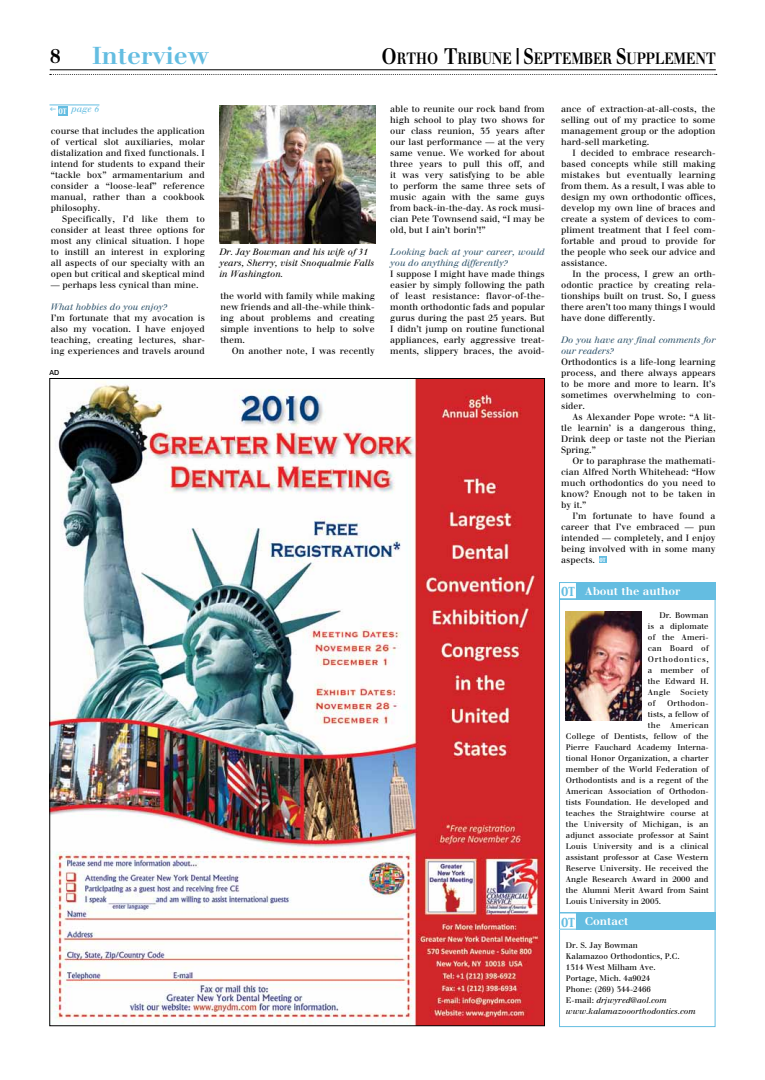
<style>
.page{position:relative;width:765px;height:1080px;background:#fff}
.page>*{position:absolute;margin:0;border:0;box-sizing:border-box;transform-origin:0 0}
.t1{font:700 24px "Walbaum";color:#64bde1}
.t2{font:700 20px "Walbaum";color:#000}
.t3{font:700 16px "Walbaum";color:#000;scale:.8 1}
.t4{font:700 11px "Walbaum";color:#fff}
.t5{font:9px/11px "Walbaum";color:#000;text-align:justify}
.t6{font:italic 9px/11px "Walbaum";letter-spacing:-.005em;color:#31556d}
.t7{font:italic 9px/11px "Walbaum";color:#000}
.t8{font:italic 9px "Walbaum";color:#64bde1}
.t9{font:8px/11px "Walbaum";color:#000;text-align:justify}
.t10{font:8px "Walbaum";letter-spacing:.025em;color:#000}
.t11{font:8px "Walbaum";letter-spacing:.03em;color:#000}
.t12{font:500 7px "Helvetica Neue";color:#000}
.s1{font-size:22px}
.s2{font-family:"Capitals";font-size:5px;color:#fff}
.s3{font-family:"Capitals";font-weight:400;color:#64bde1}
.s4{font-style:italic}
</style>
<div class="page">
<hr style="left:50px;top:69px;width:666px;height:1px;background:#000">
<svg style="left:50px;top:74px;width:667px;height:1px"></svg>
<div style="left:599px;top:556px;width:7px;height:7px;background:#64bde1"></div>
<div style="left:559px;top:599px;width:157px;height:314px;border:1px solid #64bde1"></div>
<div style="left:576px;top:582px;width:140px;height:17px;background:#64bde1"></div>
<div style="left:559px;top:582px;width:18px;height:17px;border:1px solid #64bde1"></div>
<img style="left:566px;top:611px;width:76px;height:110px">
<img style="left:51px;top:380px;width:492px;height:644px">
<div style="left:559px;top:922px;width:157px;height:105px;border:1px solid #64bde1"></div>
<div style="left:576px;top:913px;width:140px;height:17px;background:#64bde1"></div>
<div style="left:560px;top:913px;width:16px;height:16px;background:#fff"></div>
<div style="left:559px;top:913px;width:18px;height:17px;border:1px solid #64bde1"></div>
<hr style="left:49px;top:105px;width:50px;height:1px;background:#64bde1">
<div style="left:58px;top:106px;width:10px;height:9px;background:#64bde1"></div>
<img style="left:219px;top:105px;width:157px;height:139px">
<h2 class="t2" style="left:50px;top:44px;width:13px">8</h2>
<h1 class="t1" style="left:92px;top:41px;width:118px">Interview</h1>
<h3 class="t3" style="left:382px;top:48px;width:33px"><span class="s1">O</span>rtho</h3>
<h3 class="t3" style="left:444px;top:48px;width:29px"><span class="s1">T</span>ribune</h3>
<h3 class="t3" style="left:516px;top:48px;width:36px"><span class="s1">| S</span>eptember</h3>
<h3 class="t3" style="left:616px;top:48px;width:75px"><span class="s1">S</span>upplement</h3>
<p class="t8" style="left:58px;top:104px;width:42px"><sub>OT</sub> page 6</p>
<p class="t5" style="left:51px;top:126px;width:156px">course that includes the application of vertical slot auxiliaries, molar distalization and fixed functionals. I intend for students to expand their “tackle box” armamentarium and consider a “loose-leaf” reference manual, rather than a cookbook philosophy.</p>
<p class="t5" style="left:51px;top:214px;width:156px;text-indent:11px">Specifically, I’d like them to consider at least three options for most any clinical situation. I hope to instill an interest in exploring all aspects of our specialty with an open but critical and skeptical mind</p>
<p class="t5" style="left:51px;top:280px;width:149px">— perhaps less cynical than mine.</p>
<p class="t6" style="left:51px;top:301px;width:118px">What hobbies do you enjoy?</p>
<p class="t5" style="left:51px;top:313px;width:156px">I’m fortunate that my avocation is also my vocation. I have enjoyed teaching, creating lectures, shar&shy;ing experiences and travels around</p>
<p class="t12" style="left:50px;top:369px;width:11px">AD</p>
<p class="t7" style="left:219px;top:247px;width:157px">Dr. Jay Bowman and his wife of 31 years, Sherry, visit Snoqualmie Falls in Washington.</p>
<p class="t5" style="left:220px;top:291px;width:156px">the world with family while making new friends and all-the-while think&shy;ing about problems and creating simple inventions to help to solve them.</p>
<p class="t5" style="left:232px;top:346px;width:145px">On another note, I was recently</p>
<p class="t5" style="left:390px;top:104px;width:156px">able to reunite our rock band from high school to play two shows for our class reunion, 35 years after our last performance — at the very same venue. We worked for about three years to pull this off, and it was very satisfying to be able to perform the same three sets of music again with the same guys from back-in-the-day. As rock musi&shy;cian Pete Townsend said, “I may be old, but I ain’t borin’!”</p>
<p class="t6" style="left:390px;top:246px;width:156px">Looking back at your career, would you do anything differently?</p>
<p class="t5" style="left:390px;top:269px;width:156px">I suppose I might have made things easier by simply following the path of least resistance: flavor-of-the&shy;month orthodontic fads and popular gurus during the past 25 years. But I didn’t jump on routine functional appliances, early aggressive treat&shy;ments, slippery braces, the avoid-</p>
<p class="t5" style="left:561px;top:104px;width:156px">ance of extraction-at-all-costs, the selling out of my practice to some management group or the adoption hard-sell marketing.</p>
<p class="t5" style="left:561px;top:148px;width:156px;text-indent:11px">I decided to embrace research&shy;based concepts while still making mistakes but eventually learning from them. As a result, I was able to design my own orthodontic offices, develop my own line of braces and create a system of devices to com&shy;pliment treatment that I feel com&shy;fortable and proud to provide for the people who seek our advice and assistance.</p>
<p class="t5" style="left:561px;top:269px;width:156px;text-indent:11px">In the process, I grew an orth&shy;odontic practice by creating rela&shy;tionships built on trust. So, I guess there aren’t too many things I would have done differently.</p>
<p class="t6" style="left:561px;top:334px;width:156px">Do you have any final comments for our readers?</p>
<p class="t5" style="left:561px;top:356px;width:156px">Orthodontics is a life-long learning process, and there always appears to be more and more to learn. It’s sometimes overwhelming to con&shy;sider.</p>
<p class="t5" style="left:561px;top:411px;width:156px;text-indent:11px">As Alexander Pope wrote: “A lit&shy;tle learnin’ is a dangerous thing, Drink deep or taste not the Pierian Spring.”</p>
<p class="t5" style="left:561px;top:455px;width:156px;text-indent:11px">Or to paraphrase the mathemati&shy;cian Alfred North Whitehead: “How much orthodontics do you need to know? Enough not to be taken in by it.”</p>
<p class="t5" style="left:561px;top:510px;width:156px;text-indent:11px">I’m fortunate to have found a career that I’ve embraced — pun intended — completely, and I enjoy being involved with in some many aspects. <span class="s2">OT</span></p>
<p class="t4" style="left:561px;top:584px;width:120px"><span class="s3">OT</span> About the author</p>
<p class="t9" style="left:648px;top:610px;width:62px;text-indent:11px">Dr. Bowman is a diplomate of the Ameri&shy;can Board of Orthodontics, a member of the Edward H.<br>Angle Society of</p>
<p class="t11" style="left:667px;top:699px;width:43px">Orthodon-</p>
<p class="t9" style="left:648px;top:709px;width:62px">tists, a fellow of</p>
<p class="t10" style="left:648px;top:721px;width:62px">the American</p>
<p class="t9" style="left:566px;top:731px;width:144px">College of Dentists, fellow of the</p>
<p class="t9" style="left:566px;top:742px;width:144px">Pierre Fauchard Academy Interna-</p>
<p class="t9" style="left:566px;top:753px;width:144px">tional Honor Organization, a charter</p>
<p class="t9" style="left:566px;top:764px;width:144px">member of the World Federation of</p>
<p class="t9" style="left:566px;top:775px;width:144px">Orthodontists and is a regent of the</p>
<p class="t9" style="left:566px;top:786px;width:144px">American Association of Orthodon-</p>
<p class="t9" style="left:566px;top:797px;width:144px">tists Foundation. He developed and</p>
<p class="t9" style="left:566px;top:808px;width:144px">teaches the Straightwire course at</p>
<p class="t9" style="left:566px;top:819px;width:144px">the University of Michigan, is an</p>
<p class="t9" style="left:566px;top:830px;width:144px">adjunct associate professor at Saint</p>
<p class="t9" style="left:566px;top:841px;width:144px">Louis University and is a clinical</p>
<p class="t9" style="left:566px;top:852px;width:144px">assistant professor at Case Western</p>
<p class="t9" style="left:566px;top:863px;width:144px">Reserve University. He received the</p>
<p class="t9" style="left:566px;top:874px;width:144px">Angle Research Award in 2000 and</p>
<p class="t9" style="left:566px;top:885px;width:144px">the Alumni Merit Award from Saint</p>
<p class="t9" style="left:566px;top:896px;width:97px">Louis University in 2005.</p>
<p class="t4" style="left:561px;top:915px;width:69px"><span class="s3">OT</span> Contact</p>
<p class="t9" style="left:566px;top:940px;width:131px;text-align:left">Dr. S. Jay Bowman<br>Kalamazoo Orthodontics, P.C.<br>1314 West Milham Ave.<br>Portage, Mich. 4a9024<br>Phone: (269) 344-2466<br>E-mail: <span class="s4">drjwyred@aol.com www.kalamazooorthodontics.com</span></p>
</div>
